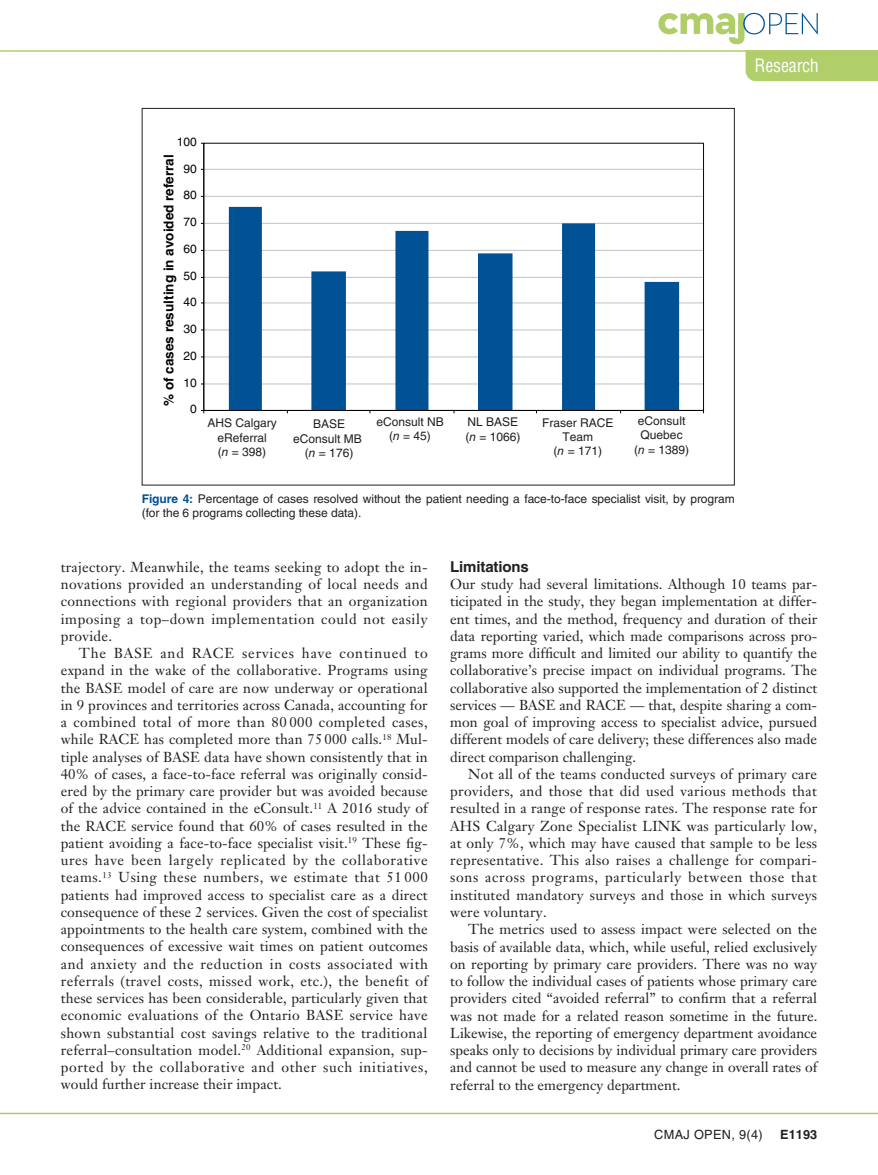
<style>
.page{position:relative;width:878px;height:1175px;background:#fff}
.page>*{position:absolute;margin:0;border:0;box-sizing:border-box;transform-origin:0 0}
.t1{font:condensed 18px "Helvetica LT Std";letter-spacing:-.01em;color:#fff}
.t2{font:700 15px "Helvetica LT Std";letter-spacing:-.01em;color:#231f20}
.t3{font:14.25px/17.2px "Janson Text LT Std";letter-spacing:.01em;color:#231f20;text-align:justify}
.t4{font:700 13.5px "Helvetica LT Std";color:#030505}
.t5{font:12.75px "Helvetica LT Std";letter-spacing:.025em;color:#231f20}
.t6{font:700 12.75px "Helvetica LT Std";color:#231f20}
.t7{font:12px/14.4px "Helvetica LT Std";letter-spacing:-.005em;color:#231f20;text-align:center}
.t8{font:12px "Helvetica LT Std";color:#030505}
.s1{font-style:italic}
.s2{font-weight:700;color:#005295}
</style>
<div class="page">
<hr style="left:0;top:1112px;width:878px;height:2px;background:#afce69">
<svg style="left:658px;top:13px;width:159px;height:31px"></svg>
<hr style="left:0;top:50px;width:878px;height:2px;background:#afce69">
<div style="left:745px;top:50px;width:133px;height:31px;background:#b0ce69"></div>
<hr style="left:204px;top:383px;width:499px;height:1px;background:#c7c9cb">
<hr style="left:204px;top:356px;width:499px;height:1px;background:#c7c9cb">
<hr style="left:204px;top:329px;width:499px;height:1px;background:#c7c9cb">
<hr style="left:204px;top:302px;width:499px;height:1px;background:#c7c9cb">
<hr style="left:204px;top:277px;width:499px;height:1px;background:#c7c9cb">
<hr style="left:204px;top:250px;width:499px;height:1px;background:#c7c9cb">
<hr style="left:204px;top:223px;width:499px;height:1px;background:#c7c9cb">
<hr style="left:204px;top:196px;width:499px;height:1px;background:#c7c9cb">
<hr style="left:204px;top:169px;width:499px;height:1px;background:#c7c9cb">
<svg style="left:229px;top:207px;width:450px;height:203px"></svg>
<hr style="left:203px;top:143px;width:1px;height:267px;background:#030505">
<hr style="left:204px;top:410px;width:499px;height:1px;background:#030505">
<p class="t1" style="left:754px;top:54px;width:66px">Research</p>
<p class="t8" style="left:177px;top:135px;width:22px">100</p>
<p class="t4" style="left:160px;top:406px;width:253px;rotate:-90deg">% of cases resulting in avoided referral</p>
<p class="t8" style="left:183px;top:162px;width:15px">90</p>
<p class="t8" style="left:183px;top:188px;width:15px">80</p>
<p class="t8" style="left:183px;top:215px;width:15px">70</p>
<p class="t8" style="left:183px;top:242px;width:15px">60</p>
<p class="t8" style="left:183px;top:269px;width:15px">50</p>
<p class="t8" style="left:183px;top:295px;width:15px">40</p>
<p class="t8" style="left:183px;top:322px;width:15px">30</p>
<p class="t8" style="left:183px;top:349px;width:15px">20</p>
<p class="t8" style="left:183px;top:375px;width:15px">10</p>
<p class="t8" style="left:190px;top:402px;width:8px">0</p>
<p class="t7" style="left:293px;top:417px;width:70px">BASE eConsult MB (<span class="s1">n</span> = 176)</p>
<p class="t7" style="left:465px;top:415px;width:57px;text-align:left">NL BASE (<span class="s1">n</span> = 1066)</p>
<p class="t7" style="left:634px;top:413px;width:57px">eConsult<br>Quebec (<span class="s1">n</span> = 1389)</p>
<p class="t7" style="left:207px;top:416px;width:71px">AHS Calgary eReferral<br>(<span class="s1">n</span> = 398)</p>
<p class="t7" style="left:376px;top:414px;width:69px">eConsult NB (<span class="s1">n</span> = 45)</p>
<p class="t7" style="left:542px;top:415px;width:73px">Fraser RACE<br>Team<br>(<span class="s1">n</span> = 171)</p>
<p class="t7" style="left:142px;top:492px;width:594px;text-align:left"><span class="s2">Figure 4:</span> Percentage of cases resolved without the patient needing a face-to-face specialist visit, by program (for the 6 programs collecting these data).</p>
<p class="t3" style="left:61px;top:558px;width:368px">trajectory. Meanwhile, the teams seeking to adopt the in&shy;novations provided an understanding of local needs and connections with regional providers that an organization imposing a top–down implementation could not easily provide.</p>
<p class="t3" style="left:61px;top:644px;width:369px;text-indent:18px">The BASE and RACE services have continued to expand in the wake of the collaborative. Programs using the BASE model of care are now underway or operational in 9 provinces and territories across Canada, accounting for a combined total of more than 80 000 completed cases, while RACE has completed more than 75 000 calls.<sup>18</sup> Mul&shy;tiple analyses of BASE data have shown consistently that in 40% of cases, a face-to-face referral was originally consid&shy;ered by the primary care provider but was avoided because of the advice contained in the eConsult.<sup>11</sup> A 2016 study of the RACE service found that 60% of cases resulted in the patient avoiding a face-to-face specialist visit.<sup>19</sup> These fig&shy;ures have been largely replicated by the collaborative teams.<sup>13</sup> Using these numbers, we estimate that 51 000 patients had improved access to specialist care as a direct consequence of these 2 services. Given the cost of specialist appointments to the health care system, combined with the consequences of excessive wait times on patient outcomes and anxiety and the reduction in costs associated with referrals (travel costs, missed work, etc.), the benefit of these services has been considerable, particularly given that economic evaluations of the Ontario BASE service have shown substantial cost savings relative to the traditional referral–consultation model.<sup>20</sup> Additional expansion, sup&shy;ported by the collaborative and other such initiatives, would further increase their impact.</p>
<p class="t2" style="left:450px;top:557px;width:80px">Limitations</p>
<p class="t3" style="left:450px;top:575px;width:368px">Our study had several limitations. Although 10 teams par&shy;ticipated in the study, they began implementation at differ&shy;ent times, and the method, frequency and duration of their data reporting varied, which made comparisons across pro&shy;grams more difficult and limited our ability to quantify the collaborative’s precise impact on individual programs. The collaborative also supported the implementation of 2 distinct services — BASE and RACE — that, despite sharing a com&shy;mon goal of improving access to specialist advice, pursued different models of care delivery; these differences also made direct comparison challenging.</p>
<p class="t3" style="left:450px;top:765px;width:368px;text-indent:18px">Not all of the teams conducted surveys of primary care providers, and those that did used various methods that resulted in a range of response rates. The response rate for AHS Calgary Zone Specialist LINK was particularly low, at only 7%, which may have caused that sample to be less representative. This also raises a challenge for compari&shy;sons across programs, particularly between those that instituted mandatory surveys and those in which surveys were voluntary.</p>
<p class="t3" style="left:450px;top:920px;width:368px;text-indent:18px">The metrics used to assess impact were selected on the basis of available data, which, while useful, relied exclusively on reporting by primary care providers. There was no way to follow the individual cases of patients whose primary care providers cited “avoided referral” to confirm that a referral was not made for a related reason sometime in the future.<br>Likewise, the reporting of emergency department avoidance speaks only to decisions by individual primary care providers and cannot be used to measure any change in overall rates of referral to the emergency department.</p>
<p class="t5" style="left:654px;top:1127px;width:110px">CMAJ OPEN, 9(4)</p>
<p class="t6" style="left:780px;top:1126px;width:38px">E1193</p>
</div>
